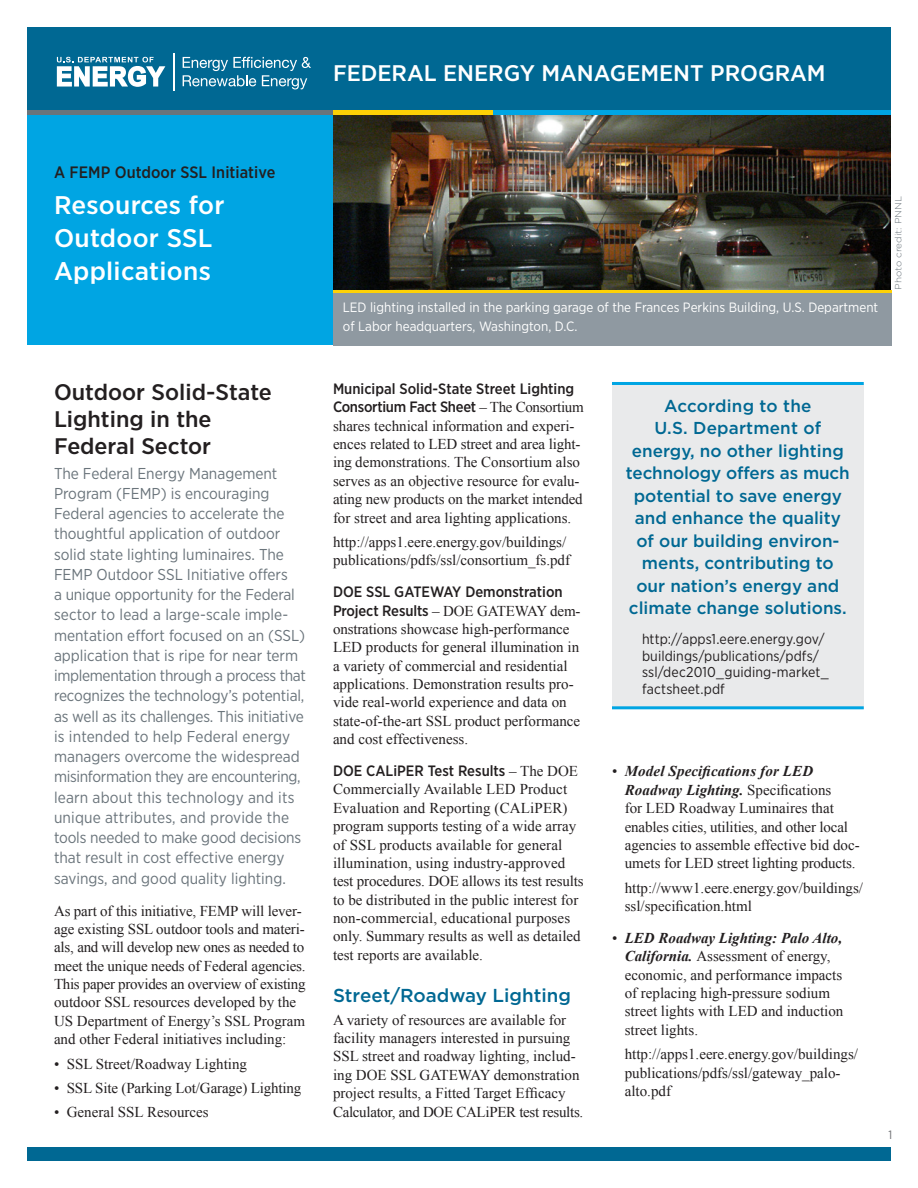
<style>
.page{position:relative;width:918px;height:1188px;background:#fff}
.page>*{position:absolute;margin:0;border:0;box-sizing:border-box;transform-origin:0 0}
.fact_sheet_title{font:500 25.5px/33px "Gotham Narrow";letter-spacing:.01em;color:#fff;scale:1.1 1}
.program_name{font:500 22.65px "Gotham Narrow";color:#fff;scale:1.1 1}
.fact_sheet_subtitle{font:500 22.5px/27px "Gotham Narrow";color:#231f20;scale:1.1 1}
.subhead_1{font:500 18.75px "Gotham";color:#006893}
.sidebar_head{font:500 17.25px/22.5px "Gotham";color:#006893;text-align:center}
.Title2{font:500 16.5px "Gotham Narrow";letter-spacing:.005em;color:#231f20}
.intro_statement{font:15.75px/20.2px "Gotham Narrow";color:#6a747b}
.body_text_copy{font:15px/18.3px "Times New Roman";color:#231f20}
.body_text{font:15px/18.3px "Times New Roman";color:#231f20}
.Bullets_text2_last{font:15px/18.3px "Times New Roman";color:#231f20}
.sidebar_text{font:14.25px/16.5px "Gotham Narrow";letter-spacing:.005em;color:#231f20}
.caption_reverse{font:13.5px/19.2px "Gotham Narrow";color:#fff}
.continued{font:12px "Gotham Narrow";color:#6c6d70}
.photo_credit{font:300 9px "Gotham";color:#6a747b;scale:1.1 1}
.s1{font-family:"Gotham Narrow";font-weight:500}
.s2{font-weight:700;font-style:italic}
</style>
<div class="page">
<div style="left:27px;top:114px;width:306px;height:231px;background:#00a5e3"></div>
<div style="left:333px;top:291px;width:558px;height:54px;background:#8f99a1"></div>
<div style="left:612px;top:385px;width:252px;height:324px;background:#e9eaeb"></div>
<hr style="left:612px;top:706px;width:252px;height:3px;background:#00a5e3">
<hr style="left:612px;top:382px;width:252px;height:3px;background:#00a5e3">
<img style="left:333px;top:115px;width:558px;height:175px">
<hr style="left:333px;top:290px;width:558px;height:2px;background:#fed105">
<div style="left:27px;top:1148px;width:864px;height:13px;background:#006893"></div>
<div style="left:27px;top:27px;width:864px;height:84px;background:#006893"></div>
<div style="left:27px;top:110px;width:310px;height:5px;background:#6a747b"></div>
<div style="left:333px;top:110px;width:161px;height:5px;background:#fed105"></div>
<div style="left:494px;top:110px;width:397px;height:5px;background:#00a5e3"></div>
<svg style="left:57px;top:57px;width:108px;height:30px"></svg>
<hr style="left:173px;top:53px;width:1px;height:37px;background:#fff">
<svg style="left:183px;top:57px;width:128px;height:32px"></svg>
<p class="program_name" style="left:333px;top:59px;width:449px">FEDERAL ENERGY MANAGEMENT PROGRAM</p>
<p class="Title2" style="left:54px;top:161px;width:223px">A FEMP Outdoor SSL Initiative</p>
<p class="fact_sheet_title" style="left:54px;top:189px;width:156px">Resources for<br>Outdoor SSL<br>Applications</p>
<p class="fact_sheet_subtitle" style="left:54px;top:378px;width:200px">Outdoor Solid-State<br>Lighting in the<br>Federal Sector</p>
<p class="intro_statement" style="left:54px;top:463px;width:253px">The Federal Energy Management Program (FEMP) is encouraging Federal agencies to accelerate the thoughtful application of outdoor solid state lighting luminaires. The FEMP Outdoor SSL Initiative offers<br>a unique opportunity for the Federal sector to lead a large-scale imple&shy;mentation effort focused on an (SSL) application that is ripe for near term implementation through a process that recognizes the technology’s potential, as well as its challenges. This initiative is intended to help Federal energy managers overcome the widespread misinformation they are encountering, learn about this technology and its unique attributes, and provide the tools needed to make good decisions that result in cost effective energy savings, and good quality lighting.</p>
<p class="body_text_copy" style="left:54px;top:901px;width:253px">As part of this initiative, FEMP will lever&shy;age existing SSL outdoor tools and materi&shy;als, and will develop new ones as needed to meet the unique needs of Federal agencies.<br>This paper provides an overview of existing outdoor SSL resources developed by the US Department of Energy’s SSL Program and other Federal initiatives including:</p>
<p class="body_text_copy" style="left:54px;top:1054px;width:195px">• SSL Street/Roadway Lighting</p>
<p class="body_text_copy" style="left:54px;top:1079px;width:249px">• SSL Site (Parking Lot/Garage) Lighting</p>
<p class="body_text_copy" style="left:54px;top:1103px;width:156px">• General SSL Resources</p>
<p class="caption_reverse" style="left:343px;top:298px;width:537px">LED lighting installed in the parking garage of the Frances Perkins Building, U.S. Department of Labor headquarters, Washington, D.C.</p>
<p class="photo_credit" style="left:893px;top:290px;width:87px;rotate:-90deg">Photo credit: PNNL</p>
<p class="body_text_copy" style="left:333px;top:380px;width:252px"><span class="s1">Municipal Solid-State Street Lighting Consortium Fact Sheet</span> – The Consortium shares technical information and experi&shy;ences related to LED street and area light&shy;ing demonstrations. The Consortium also serves as an objective resource for evalu&shy;ating new products on the market intended for street and area lighting applications.</p>
<p class="body_text" style="left:333px;top:533px;width:239px">http://apps1.eere.energy.gov/buildings/ publications/pdfs/ssl/consortium_fs.pdf</p>
<p class="body_text" style="left:333px;top:583px;width:249px"><span class="s1">DOE SSL GATEWAY Demonstration Project Results</span> – DOE GATEWAY dem&shy;onstrations showcase high-performance LED products for general illumination in a variety of commercial and residential applications. Demonstration results pro&shy;vide real-world experience and data on state-of-the-art SSL product performance and cost effectiveness.</p>
<p class="body_text_copy" style="left:333px;top:762px;width:252px"><span class="s1">DOE CALiPER Test Results</span> – The DOE Commercially Available LED Product Evaluation and Reporting (CALiPER) program supports testing of a wide array of SSL products available for general illumination, using industry-approved test procedures. DOE allows its test results to be distributed in the public interest for non-commercial, educational purposes only. Summary results as well as detailed test reports are available.</p>
<p class="subhead_1" style="left:333px;top:984px;width:240px">Street/Roadway Lighting</p>
<p class="body_text" style="left:333px;top:1010px;width:252px">A variety of resources are available for facility managers interested in pursuing SSL street and roadway lighting, includ&shy;ing DOE SSL GATEWAY demonstration project results, a Fitted Target Efficacy Calculator, and DOE CALiPER test results.</p>
<p class="sidebar_head" style="left:626px;top:394px;width:225px">According to the<br>U.S. Department of energy, no other lighting technology offers as much potential to save energy and enhance the quality of our building environ&shy;ments, contributing to our nation’s energy and climate change solutions.</p>
<p class="sidebar_text" style="left:642px;top:631px;width:188px">http://apps1.eere.energy.gov/ buildings/publications/pdfs/ ssl/dec2010_guiding-market_ factsheet.pdf</p>
<p class="body_text_copy" style="left:625px;top:762px;width:237px;text-indent:-13px">• <span class="s2">Model Specifications for LED Roadway Lighting.</span> Specifications<br>for LED Roadway Luminaires that enables cities, utilities, and other local agencies to assemble effective bid doc&shy;umets for LED street lighting products.</p>
<p class="Bullets_text2_last" style="left:625px;top:878px;width:240px">http://www1.eere.energy.gov/buildings/ ssl/specification.html</p>
<p class="body_text_copy" style="left:625px;top:928px;width:220px;text-indent:-13px">• <span class="s2">LED Roadway Lighting: Palo Alto,<br>California.</span> Assessment of energy, economic, and performance impacts of replacing high-pressure sodium street lights with LED and induction street lights.</p>
<p class="Bullets_text2_last" style="left:625px;top:1045px;width:235px">http://apps1.eere.energy.gov/buildings/ publications/pdfs/ssl/gateway_palo&shy;alto.pdf</p>
<p class="continued" style="left:888px;top:1128px;width:5px">1</p>
</div>
